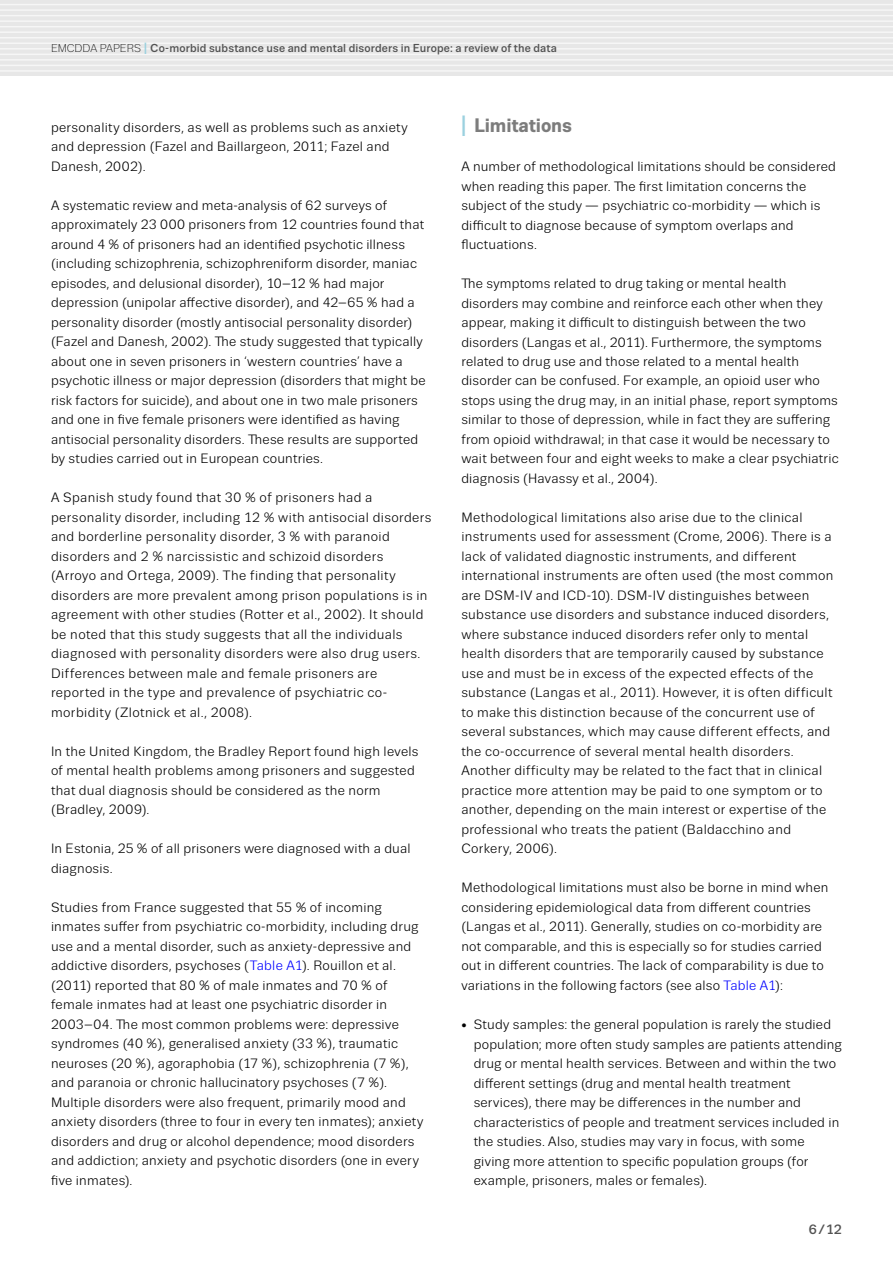
<style>
.page{position:relative;width:893px;height:1263px;background:#fff}
.page>*{position:absolute;margin:0;border:0;box-sizing:border-box;transform-origin:0 0}
.I_Headline{font:700 19.5px "Trivia Sans";letter-spacing:-.01em;color:#7c7c7c}
.TEXT_Regular_9_13{font:13.5px/19.5px "Trivia Sans";letter-spacing:.02em;color:#000}
.t1{font:500 13.5px "Trivia Sans";color:#535353}
.t2{font:500 11.55px "Trivia Sans";letter-spacing:.01em;color:#535353}
.s1{font-weight:300;font-size:11.25px;color:#000}
.s2{font-size:16.2px;color:#9bd1df}
.s3{color:#00f}
.s4{font-size:29.25px;color:#9bd1df}
</style>
<div class="page">
<div style="left:0;top:0;width:893px;height:76px;background:#e7e7e7"></div>
<hr style="left:0;top:4px;width:893px;height:1px;background:#f6f6f6">
<hr style="left:0;top:9px;width:893px;height:2px;background:#f6f6f6">
<hr style="left:0;top:15px;width:893px;height:1px;background:#f6f6f6">
<hr style="left:0;top:20px;width:893px;height:2px;background:#f6f6f6">
<hr style="left:0;top:26px;width:893px;height:1px;background:#f6f6f6">
<hr style="left:0;top:31px;width:893px;height:2px;background:#f6f6f6">
<hr style="left:0;top:37px;width:893px;height:1px;background:#f6f6f6">
<hr style="left:0;top:43px;width:893px;height:1px;background:#f6f6f6">
<hr style="left:0;top:48px;width:893px;height:2px;background:#f6f6f6">
<hr style="left:0;top:54px;width:893px;height:1px;background:#f6f6f6">
<hr style="left:0;top:59px;width:893px;height:2px;background:#f6f6f6">
<hr style="left:0;top:65px;width:893px;height:1px;background:#f6f6f6">
<hr style="left:0;top:70px;width:893px;height:2px;background:#f6f6f6">
<p class="t2" style="left:51px;top:42px;width:507px"><span class="s1">EMCDDA PAPERS</span> <span class="s2">I</span> Co-morbid substance use and mental disorders in Europe: a review of the data</p>
<p class="TEXT_Regular_9_13" style="left:51px;top:118px;width:358px">personality disorders, as well as problems such as anxiety and depression (Fazel and Baillargeon, 2011; Fazel and<br>Danesh, 2002).</p>
<p class="TEXT_Regular_9_13" style="left:51px;top:196px;width:376px">A systematic review and meta-analysis of 62 surveys of approximately 23 000 prisoners from 12 countries found that around 4 % of prisoners had an identified psychotic illness (including schizophrenia, schizophreniform disorder, maniac episodes, and delusional disorder), 10–12 % had major depression (unipolar affective disorder), and 42–65 % had a personality disorder (mostly antisocial personality disorder) (Fazel and Danesh, 2002). The study suggested that typically about one in seven prisoners in ‘western countries’ have a psychotic illness or major depression (disorders that might be risk factors for suicide), and about one in two male prisoners and one in five female prisoners were identified as having antisocial personality disorders. These results are supported by studies carried out in European countries.</p>
<p class="TEXT_Regular_9_13" style="left:51px;top:488px;width:382px">A Spanish study found that 30 % of prisoners had a personality disorder, including 12 % with antisocial disorders and borderline personality disorder, 3 % with paranoid disorders and 2 % narcissistic and schizoid disorders (Arroyo and Ortega, 2009). The finding that personality disorders are more prevalent among prison populations is in agreement with other studies (Rotter et al., 2002). It should be noted that this study suggests that all the individuals diagnosed with personality disorders were also drug users.<br>Differences between male and female prisoners are reported in the type and prevalence of psychiatric co&shy;morbidity (Zlotnick et al., 2008).</p>
<p class="TEXT_Regular_9_13" style="left:51px;top:742px;width:369px">In the United Kingdom, the Bradley Report found high levels of mental health problems among prisoners and suggested that dual diagnosis should be considered as the norm (Bradley, 2009).</p>
<p class="TEXT_Regular_9_13" style="left:51px;top:839px;width:361px">In Estonia, 25 % of all prisoners were diagnosed with a dual diagnosis.</p>
<p class="TEXT_Regular_9_13" style="left:51px;top:898px;width:374px">Studies from France suggested that 55 % of incoming inmates suffer from psychiatric co-morbidity, including drug use and a mental disorder, such as anxiety-depressive and addictive disorders, psychoses (<span class="s3">Table A1</span>). Rouillon et al. (2011) reported that 80 % of male inmates and 70 % of female inmates had at least one psychiatric disorder in 2003–04. The most common problems were: depressive syndromes (40 %), generalised anxiety (33 %), traumatic neuroses (20 %), agoraphobia (17 %), schizophrenia (7 %), and paranoia or chronic hallucinatory psychoses (7 %).<br>Multiple disorders were also frequent, primarily mood and anxiety disorders (three to four in every ten inmates); anxiety disorders and drug or alcohol dependence; mood disorders and addiction; anxiety and psychotic disorders (one in every five inmates).</p>
<p class="I_Headline" style="left:461px;top:115px;width:112px"><span class="s4">I</span> Limitations</p>
<p class="TEXT_Regular_9_13" style="left:461px;top:157px;width:376px">A number of methodological limitations should be considered when reading this paper. The first limitation concerns the subject of the study — psychiatric co-morbidity — which is difficult to diagnose because of symptom overlaps and fluctuations.</p>
<p class="TEXT_Regular_9_13" style="left:461px;top:274px;width:379px">The symptoms related to drug taking or mental health disorders may combine and reinforce each other when they appear, making it difficult to distinguish between the two disorders (Langas et al., 2011). Furthermore, the symptoms related to drug use and those related to a mental health disorder can be confused. For example, an opioid user who stops using the drug may, in an initial phase, report symptoms similar to those of depression, while in fact they are suffering from opioid withdrawal; in that case it would be necessary to wait between four and eight weeks to make a clear psychiatric diagnosis (Havassy et al., 2004).</p>
<p class="TEXT_Regular_9_13" style="left:461px;top:508px;width:374px">Methodological limitations also arise due to the clinical instruments used for assessment (Crome, 2006). There is a lack of validated diagnostic instruments, and different international instruments are often used (the most common are DSM-IV and ICD-10). DSM-IV distinguishes between substance use disorders and substance induced disorders, where substance induced disorders refer only to mental health disorders that are temporarily caused by substance use and must be in excess of the expected effects of the substance (Langas et al., 2011). However, it is often difficult to make this distinction because of the concurrent use of several substances, which may cause different effects, and the co-occurrence of several mental health disorders.<br>Another difficulty may be related to the fact that in clinical practice more attention may be paid to one symptom or to another, depending on the main interest or expertise of the professional who treats the patient (Baldacchino and Corkery, 2006).</p>
<p class="TEXT_Regular_9_13" style="left:461px;top:878px;width:369px">Methodological limitations must also be borne in mind when considering epidemiological data from different countries (Langas et al., 2011). Generally, studies on co-morbidity are not comparable, and this is especially so for studies carried out in different countries. The lack of comparability is due to variations in the following factors (see also <span class="s3">Table A1</span>):</p>
<p class="TEXT_Regular_9_13" style="left:474px;top:1015px;width:370px;text-indent:-12px">• Study samples: the general population is rarely the studied population; more often study samples are patients attending drug or mental health services. Between and within the two different settings (drug and mental health treatment services), there may be differences in the number and characteristics of people and treatment services included in the studies. Also, studies may vary in focus, with some giving more attention to specific population groups (for example, prisoners, males or females).</p>
<p class="t1" style="left:809px;top:1222px;width:35px">6/12</p>
</div>
